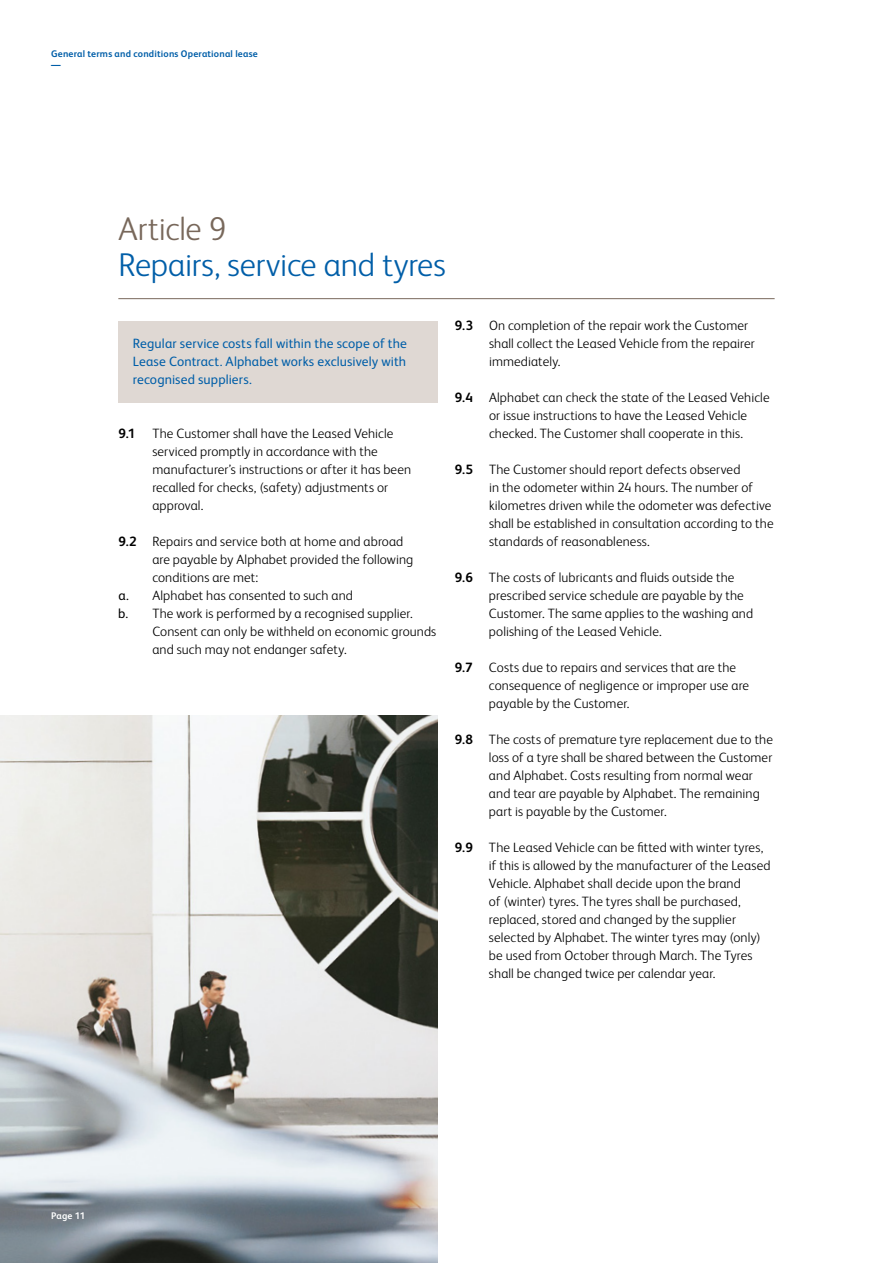
<style>
.page{position:relative;width:893px;height:1263px;background:#fff}
.page>*{position:absolute;margin:0;border:0;box-sizing:border-box;transform-origin:0 0}
.t1{font:300 33px "FS Albert Pro";letter-spacing:-.005em;color:#005ea8}
.t2{font:300 33px "FS Albert Pro";letter-spacing:-.005em;color:#78685b}
.t3{font:300 13.5px/18px "FS Albert Pro";letter-spacing:.01em;color:#000}
.t4{font:13.5px/18px "FS Albert Pro";letter-spacing:.01em;color:#005ea8;text-align:justify}
.t5{font:700 13.5px "FS Albert Pro";color:#000}
.t6{font:700 9.6px/10.5px "FS Albert Pro";letter-spacing:.02em;color:#005ea8}
.t7{font:700 9.6px "FS Albert Pro";letter-spacing:.015em;color:#fff}
.s1{font-weight:700}
.s2{font-weight:400}
</style>
<div class="page">
<img style="left:0;top:715px;width:438px;height:548px">
<div style="left:118px;top:321px;width:320px;height:81px;background:#dfd8d3"></div>
<hr style="left:118px;top:298px;width:657px;height:1px;background:#78685b">
<p class="t6" style="left:51px;top:48px;width:208px">General terms and conditions Operational lease —</p>
<h1 class="t2" style="left:118px;top:206px;width:110px">Article 9</h1>
<h1 class="t1" style="left:118px;top:242px;width:329px">Repairs, service and tyres</h1>
<p class="t4" style="left:133px;top:334px;width:276px">Regular service costs fall within the scope of the Lease Contract. Alphabet works exclusively with recognised suppliers.</p>
<p class="t5" style="left:118px;top:424px;width:18px">9.1</p>
<p class="t3" style="left:152px;top:424px;width:260px">The Customer shall have the Leased Vehicle serviced promptly in accordance with the manufacturer’s instructions or after it has been recalled for checks, (safety) adjustments or approval.</p>
<p class="t3" style="left:118px;top:532px;width:286px"><span class="s1">9.2</span> Repairs and service both at home and abroad</p>
<p class="t3" style="left:152px;top:550px;width:262px">are payable by Alphabet provided the following</p>
<p class="t3" style="left:152px;top:568px;width:107px">conditions are met:</p>
<p class="t3" style="left:118px;top:586px;width:236px"><span class="s2">a.</span> Alphabet has consented to such and</p>
<p class="t3" style="left:118px;top:604px;width:296px"><span class="s2">b.</span> The work is performed by a recognised supplier.</p>
<p class="t3" style="left:152px;top:622px;width:285px">Consent can only be withheld on economic grounds</p>
<p class="t3" style="left:152px;top:640px;width:196px">and such may not endanger safety.</p>
<p class="t3" style="left:489px;top:316px;width:267px;text-indent:-34px"><span class="s1">9.3</span> On completion of the repair work the Customer shall collect the Leased Vehicle from the repairer immediately.</p>
<p class="t3" style="left:489px;top:388px;width:282px;text-indent:-34px"><span class="s1">9.4</span> Alphabet can check the state of the Leased Vehicle or issue instructions to have the Leased Vehicle checked. The Customer shall cooperate in this.</p>
<p class="t3" style="left:489px;top:460px;width:286px;text-indent:-34px"><span class="s1">9.5</span> The Customer should report defects observed<br>in the odometer within 24 hours. The number of kilometres driven while the odometer was defective shall be established in consultation according to the standards of reasonableness.</p>
<p class="t3" style="left:489px;top:568px;width:266px;text-indent:-34px"><span class="s1">9.6</span> The costs of lubricants and fluids outside the prescribed service schedule are payable by the Customer. The same applies to the washing and polishing of the Leased Vehicle.</p>
<p class="t3" style="left:489px;top:658px;width:262px;text-indent:-34px"><span class="s1">9.7</span> Costs due to repairs and services that are the consequence of negligence or improper use are payable by the Customer.</p>
<p class="t3" style="left:489px;top:730px;width:285px;text-indent:-34px"><span class="s1">9.8</span> The costs of premature tyre replacement due to the loss of a tyre shall be shared between the Customer and Alphabet. Costs resulting from normal wear and tear are payable by Alphabet. The remaining part is payable by the Customer.</p>
<p class="t3" style="left:489px;top:838px;width:283px;text-indent:-34px"><span class="s1">9.9</span> The Leased Vehicle can be fitted with winter tyres, if this is allowed by the manufacturer of the Leased Vehicle. Alphabet shall decide upon the brand<br>of (winter) tyres. The tyres shall be purchased, replaced, stored and changed by the supplier selected by Alphabet. The winter tyres may (only) be used from October through March. The Tyres shall be changed twice per calendar year.</p>
<p class="t7" style="left:51px;top:1208px;width:36px">Page 11</p>
</div>
